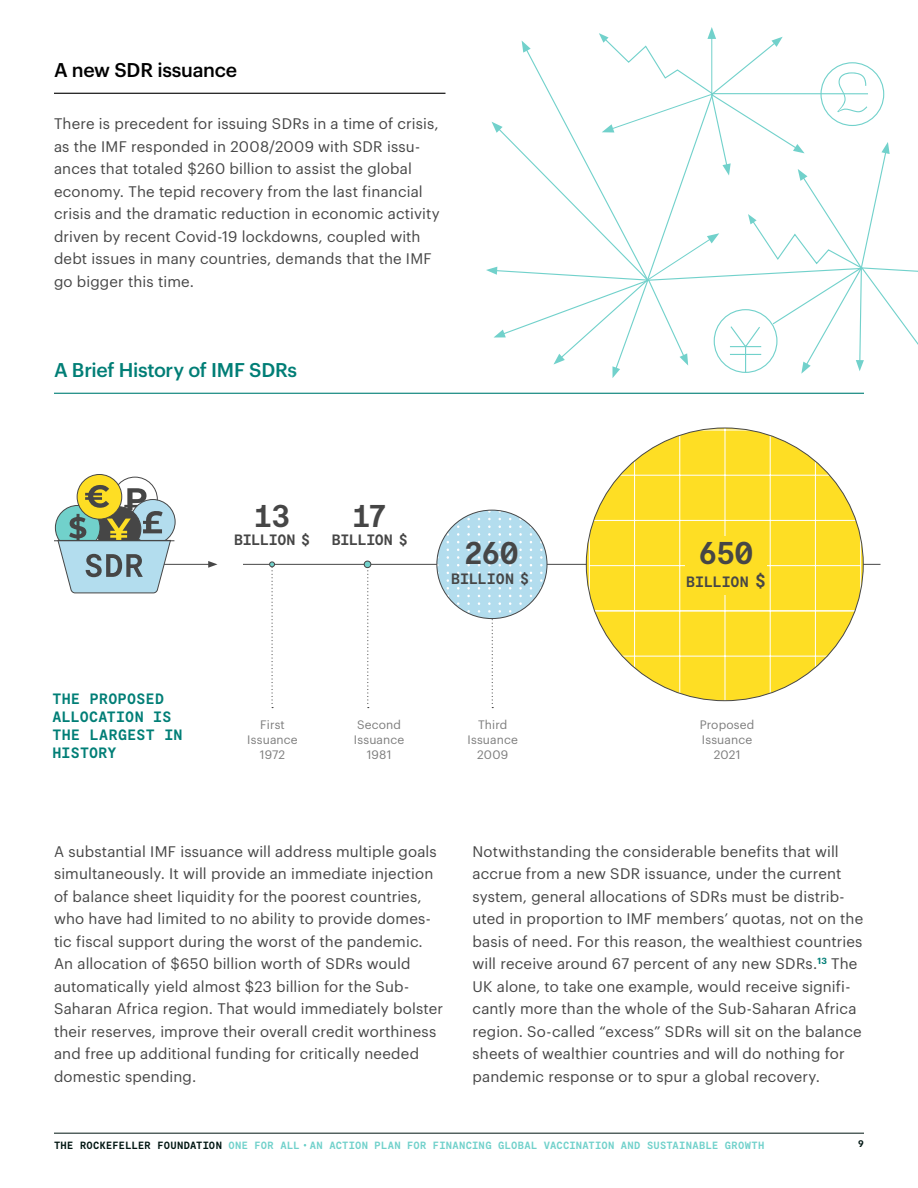
<style>
.page{position:relative;width:918px;height:1188px;background:#fff}
.page>*{position:absolute;margin:0;border:0;box-sizing:border-box;transform-origin:0 0}
.t1{font:31.5px "Moderat Mono Bold";letter-spacing:-.035em;color:#464646}
.t2{font:500 19.5px "Graphik";letter-spacing:-.015em;color:#007e76}
.t3{font:500 19.5px "Graphik";letter-spacing:-.015em;color:#000}
.t4{font:15px/22.5px "Graphik";letter-spacing:.01em;color:#464646}
.t5{font:15px/18px "Moderat Mono Bold";letter-spacing:.015em;color:#007e76}
.t6{font:15px "Moderat Mono Bold";letter-spacing:-.01em;color:#464646}
.t7{font:12px/15px "Graphik";letter-spacing:.01em;color:#7d7d7d;text-align:center}
.t8{font:10.5px "Moderat Mono Bold";letter-spacing:.02em;color:#71d1cb}
.t9{font:10.5px "Moderat Mono Bold";color:#001612}
.s1{font-size:18px}
.s2{color:#001612}
</style>
<div class="page">
<hr style="left:54px;top:1133px;width:810px;height:1px;background:#001612">
<hr style="left:54px;top:93px;width:392px;height:1px;background:#000">
<svg style="left:367px;top:568px;width:2px;height:140px"></svg>
<hr style="left:243px;top:564px;width:637px;height:1px;background:#464646">
<svg style="left:589px;top:430px;width:272px;height:180px"></svg>
<svg style="left:593px;top:610px;width:263px;height:91px"></svg>
<hr style="left:140px;top:564px;width:71px;height:1px;background:#464646">
<svg style="left:208px;top:561px;width:10px;height:7px"></svg>
<hr style="left:54px;top:393px;width:810px;height:1px;background:#007e76">
<div style="left:437px;top:510px;width:110px;height:109px;background:#b3ddee;border-radius:50%"></div>
<svg style="left:540px;top:537px;width:3px;height:55px"></svg>
<svg style="left:530px;top:524px;width:2px;height:80px"></svg>
<svg style="left:519px;top:516px;width:3px;height:96px"></svg>
<svg style="left:509px;top:512px;width:2px;height:105px"></svg>
<svg style="left:499px;top:510px;width:2px;height:109px"></svg>
<svg style="left:488px;top:512px;width:5px;height:196px"></svg>
<svg style="left:478px;top:511px;width:2px;height:107px"></svg>
<svg style="left:467px;top:514px;width:3px;height:101px"></svg>
<svg style="left:457px;top:520px;width:2px;height:89px"></svg>
<svg style="left:447px;top:530px;width:2px;height:69px"></svg>
<svg style="left:437px;top:548px;width:2px;height:33px"></svg>
<div style="left:364px;top:561px;width:7px;height:7px;background:#71d1cb;border-radius:50%"></div>
<div style="left:364px;top:561px;width:7px;height:7px;border:1px solid #464646;border-radius:50%"></div>
<svg style="left:269px;top:562px;width:6px;height:146px"></svg>
<svg style="left:130px;top:500px;width:45px;height:44px"></svg>
<svg style="left:77px;top:474px;width:45px;height:45px"></svg>
<svg style="left:57px;top:485px;width:114px;height:109px;background:#a8bdb2"></svg>
<hr style="left:54px;top:540px;width:120px;height:1px;background:#464646">
<div style="left:685px;top:537px;width:81px;height:36px;background:#fede24"></div>
<div style="left:684px;top:572px;width:84px;height:22px;background:#fede24"></div>
<svg style="left:486px;top:27px;width:432px;height:403px"></svg>
<h2 class="t3" style="left:54px;top:55px;width:185px">A new SDR issuance</h2>
<p class="t4" style="left:54px;top:111px;width:387px">There is precedent for issuing SDRs in a time of crisis, as the IMF responded in 2008/2009 with SDR issu&shy;ances that totaled $260 billion to assist the global economy. The tepid recovery from the last financial crisis and the dramatic reduction in economic activity driven by recent Covid-19 lockdowns, coupled with debt issues in many countries, demands that the IMF go bigger this time.</p>
<h2 class="t2" style="left:54px;top:355px;width:245px">A Brief History of IMF SDRs</h2>
<h1 class="t1" style="left:254px;top:497px;width:38px">13</h1>
<p class="t6" style="left:234px;top:531px;width:78px">BILLION $</p>
<h1 class="t1" style="left:352px;top:497px;width:37px">17</h1>
<p class="t6" style="left:332px;top:531px;width:78px">BILLION $</p>
<h1 class="t1" style="left:464px;top:535px;width:56px">260</h1>
<p class="t6" style="left:451px;top:570px;width:80px">BILLION $</p>
<h1 class="t1" style="left:698px;top:535px;width:57px">650</h1>
<p class="t6" style="left:686px;top:573px;width:81px">BILLION <span class="s1">$</span></p>
<p class="t5" style="left:53px;top:690px;width:132px">THE PROPOSED<br>ALLOCATION IS<br>THE LARGEST IN<br>HISTORY</p>
<p class="t7" style="left:247px;top:716px;width:52px">First<br>Issuance<br>1972</p>
<p class="t7" style="left:354px;top:716px;width:52px">Second<br>Issuance<br>1981</p>
<p class="t7" style="left:467px;top:716px;width:52px">Third<br>Issuance<br>2009</p>
<p class="t7" style="left:700px;top:716px;width:56px">Proposed<br>Issuance<br>2021</p>
<p class="t4" style="left:54px;top:839px;width:391px">A substantial IMF issuance will address multiple goals simultaneously. It will provide an immediate injection of balance sheet liquidity for the poorest countries, who have had limited to no ability to provide domes&shy;tic fiscal support during the worst of the pandemic.<br>An allocation of $650 billion worth of SDRs would automatically yield almost $23 billion for the Sub-Saharan Africa region. That would immediately bolster their reserves, improve their overall credit worthiness and free up additional funding for critically needed domestic spending.</p>
<p class="t4" style="left:472px;top:839px;width:392px">Notwithstanding the considerable benefits that will accrue from a new SDR issuance, under the current system, general allocations of SDRs must be distrib&shy;uted in proportion to IMF members’ quotas, not on the basis of need. For this reason, the wealthiest countries will receive around 67 percent of any new SDRs.<sup>13</sup> The UK alone, to take one example, would receive signifi&shy;cantly more than the whole of the Sub-Saharan Africa region. So-called “excess” SDRs will sit on the balance sheets of wealthier countries and will do nothing for pandemic response or to spur a global recovery.</p>
<p class="t8" style="left:54px;top:1139px;width:712px"><span class="s2">THE ROCKEFELLER FOUNDATION</span> ONE FOR ALL AN ACTION PLAN FOR FINANCING GLOBAL VACCINATION AND SUSTAINABLE GROWTH</p>
<p class="t9" style="left:858px;top:1137px;width:8px">9</p>
</div>
